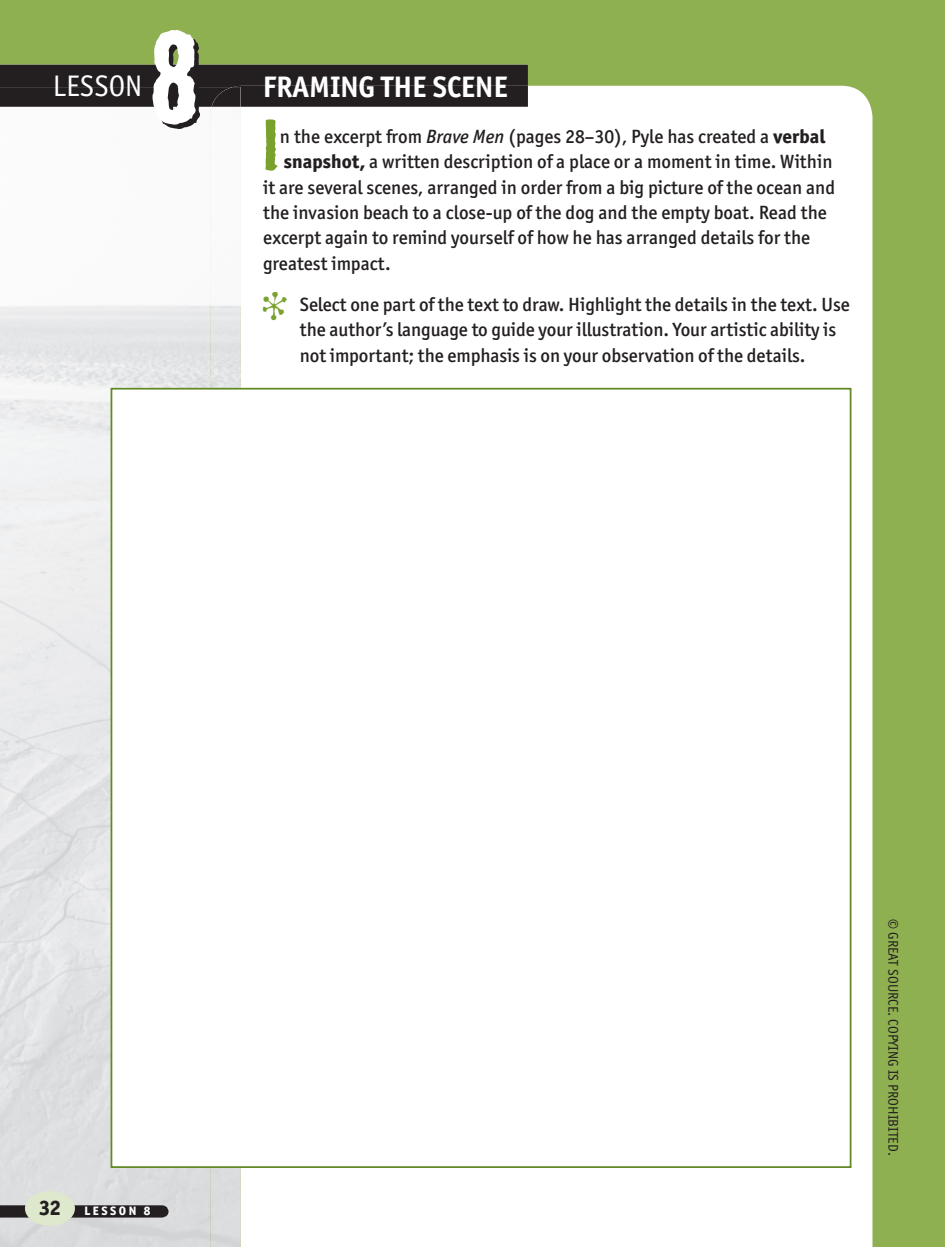
<style>
.page{position:relative;width:945px;height:1247px;background:#fff}
.page>*{position:absolute;margin:0;border:0;box-sizing:border-box;transform-origin:0 0}
.t1{font:700 119px "Bad Neighborhood Badhouse";color:#fff}
.t2{font:700 65.98px "Bad Neighborhood Badhouse";color:#78a22d}
.t3{font:29.75px "Officina San ITC Bold OS";color:#fff}
.t4{font:29.75px "Officina San ITC";color:#fff}
.t5{font:500 19.25px/25.4px "Officina San ITC";color:#231f20}
.t6{font:14px "Officina San ITC";color:#231f20}
.t7{font:800 12.25px "Officina San ITC";letter-spacing:.2em;color:#fff}
.s1{font-style:italic}
.s2{font-weight:800}
.s3{font-family:"Dirt Devil";font-weight:400;font-size:35px;color:#78a22d}
.s4{font-size:21px;color:#231f20}
</style>
<div class="page">
<div style="left:0;top:0;width:944px;height:1246px;background:#8fb051"></div>
<div style="left:240px;top:86px;width:632px;height:1160px;background:#fff"></div>
<img style="left:0;top:107px;width:210px;height:481px">
<img style="left:0;top:588px;width:111px;height:501px">
<div style="left:0;top:1089px;width:210px;height:157px;background:#dcdddf"></div>
<img style="left:210px;top:107px;width:30px;height:1139px">
<div style="left:111px;top:388px;width:739px;height:778px;background:#fff"></div>
<div style="left:0;top:65px;width:528px;height:42px;background:#231f20"></div>
<img style="left:0;top:87px;width:211px;height:20px">
<img style="left:211px;top:87px;width:29px;height:20px">
<svg style="left:0;top:1204px;width:169px;height:14px;background:#3d393a"></svg>
<div style="left:25px;top:1190px;width:50px;height:35px;background:#dee8cc;border-radius:50%"></div>
<h3 class="t4" style="left:53px;top:74px;width:91px">LESSON</h3>
<h1 class="t1" style="left:148px;top:30px;width:53px">8</h1>
<h3 class="t3" style="left:263px;top:76px;width:246px">FRAMING THE SCENE</h3>
<h2 class="t2" style="left:263px;top:118px;width:18px">I</h2>
<p class="t5" style="left:280px;top:125px;width:547px">n the excerpt from <span class="s1">Brave Men</span> (pages 28–30), Pyle has created a <span class="s2">verbal</span></p>
<p class="t5" style="left:284px;top:150px;width:550px"><span class="s2">snapshot,</span> a written description of a place or a moment in time. Within</p>
<p class="t5" style="left:263px;top:176px;width:573px">it are several scenes, arranged in order from a big picture of the ocean and</p>
<p class="t5" style="left:263px;top:201px;width:565px">the invasion beach to a close-up of the dog and the empty boat. Read the</p>
<p class="t5" style="left:263px;top:227px;width:548px">excerpt again to remind yourself of how he has arranged details for the</p>
<p class="t5" style="left:263px;top:252px;width:129px">greatest impact.</p>
<p class="t5" style="left:300px;top:293px;width:551px;text-indent:-37px"><span class="s3">•</span> Select one part of the text to draw. Highlight the details in the text. Use the author’s language to guide your illustration. Your artistic ability is not important; the emphasis is on your observation of the details.</p>
<p class="t7" style="left:39px;top:1206px;width:113px"><span class="s4">32</span> LESSON 8</p>
<p class="t6" style="left:898px;top:918px;width:238px;rotate:90deg">© GREAT SOURCE. COPYING IS PROHIBITED.</p>
</div>
